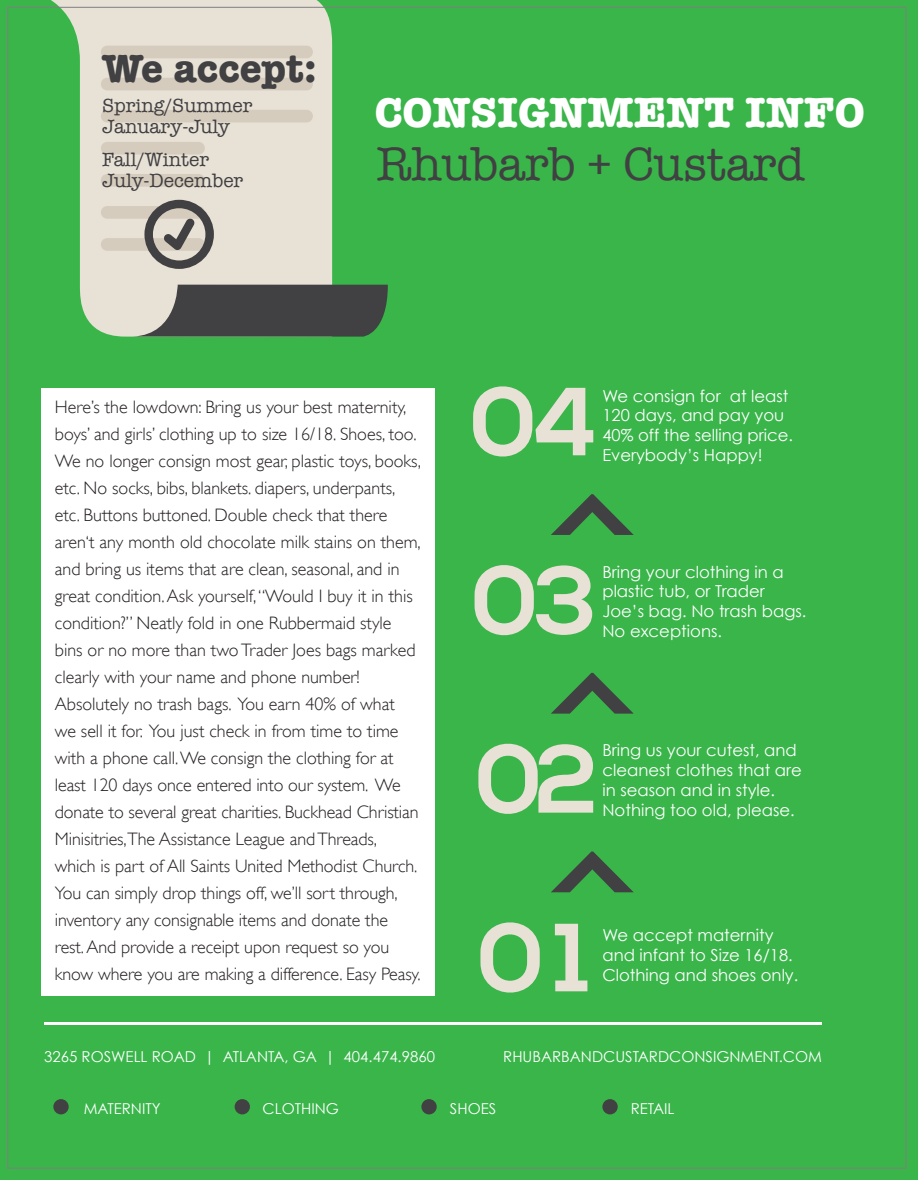
<style>
.page{position:relative;width:918px;height:1188px;background:#fff}
.page>*{position:absolute;margin:0;border:0;box-sizing:border-box;transform-origin:0 0}
.t1{font:47.7px "American Typewriter";color:#414042}
.t2{font:700 43.5px "American Typewriter";color:#fff}
.t3{font:700 40.5px "American Typewriter";color:#414042}
.t4{font:19.5px/21px "American Typewriter";color:#414042}
.t5{font:300 18px/27px "Gill Sans";color:#231f20}
.t6{font:16.5px/19.8px "Century Gothic";color:#fff}
.t7{font:15px "Century Gothic";color:#fff}
</style>
<div class="page">
<div style="left:0;top:0;width:918px;height:1180px;background:#39b54a"></div>
<svg style="left:28px;top:0;width:304px;height:337px;fill:#e8e1d6"></svg>
<svg style="left:133px;top:285px;width:255px;height:52px;background:#585957"></svg>
<div style="left:101px;top:46px;width:212px;height:12px;background:#d6ccbd;border-radius:6px"></div>
<div style="left:101px;top:78px;width:212px;height:12px;background:#d6ccbd;border-radius:6px"></div>
<div style="left:101px;top:110px;width:212px;height:12px;background:#d6ccbd;border-radius:6px"></div>
<div style="left:101px;top:142px;width:104px;height:13px;background:#d6ccbd;border-radius:6px"></div>
<div style="left:101px;top:174px;width:104px;height:13px;background:#d6ccbd;border-radius:6px"></div>
<div style="left:101px;top:206px;width:104px;height:13px;background:#d6ccbd;border-radius:6px"></div>
<div style="left:101px;top:238px;width:104px;height:13px;background:#d6ccbd;border-radius:6px"></div>
<svg style="left:144px;top:200px;width:70px;height:69px"></svg>
<div style="left:41px;top:388px;width:394px;height:608px;background:#fff"></div>
<svg style="left:478px;top:743px;width:115px;height:71px"></svg>
<svg style="left:475px;top:565px;width:117px;height:71px"></svg>
<svg style="left:473px;top:386px;width:120px;height:71px"></svg>
<svg style="left:480px;top:922px;width:60px;height:71px"></svg>
<svg style="left:555px;top:924px;width:32px;height:67px"></svg>
<svg style="left:551px;top:852px;width:82px;height:40px"></svg>
<svg style="left:551px;top:673px;width:83px;height:41px"></svg>
<svg style="left:551px;top:494px;width:83px;height:41px"></svg>
<div style="left:602px;top:1099px;width:16px;height:15px;background:#414042;border-radius:50%"></div>
<div style="left:421px;top:1099px;width:16px;height:15px;background:#414042;border-radius:50%"></div>
<div style="left:235px;top:1099px;width:15px;height:15px;background:#414042;border-radius:50%"></div>
<div style="left:53px;top:1099px;width:16px;height:15px;background:#414042;border-radius:50%"></div>
<hr style="left:44px;top:1022px;width:778px;height:3px;background:#fff">
<h3 class="t3" style="left:102px;top:33px;width:217px">We accept:</h3>
<p class="t4" style="left:102px;top:95px;width:152px">Spring/Summer<br>January-July</p>
<p class="t4" style="left:102px;top:149px;width:143px">Fall/Winter<br>July-December</p>
<h2 class="t2" style="left:375px;top:75px;width:491px">CONSIGNMENT INFO</h2>
<h1 class="t1" style="left:377px;top:127px;width:430px">Rhubarb + Custard</h1>
<p class="t5" style="left:55px;top:394px;width:367px">Here’s the lowdown: Bring us your best maternity, boys’ and girls’ clothing up to size 16/18. Shoes, too.<br>We no longer consign most gear, plastic toys, books, etc. No socks, bibs, blankets. diapers, underpants, etc. Buttons buttoned. Double check that there aren‘t any month old chocolate milk stains on them, and bring us items that are clean, seasonal, and in great condition. Ask yourself, “Would I buy it in this condition?” Neatly fold in one Rubbermaid style bins or no more than two Trader Joes bags marked clearly with your name and phone number!<br>Absolutely no trash bags. You earn 40% of what<br>we sell it for. You just check in from time to time with a phone call. We consign the clothing for at least 120 days once entered into our system. We donate to several great charities. Buckhead Christian Minisitries,The Assistance League and Threads, which is part of All Saints United Methodist Church.<br>You can simply drop things off, we’ll sort through, inventory any consignable items and donate the rest. And provide a receipt upon request so you know where you are making a difference. Easy Peasy.</p>
<p class="t6" style="left:602px;top:386px;width:192px">We consign for at least<br>120 days, and pay you<br>40% off the selling price.<br>Everybody’s Happy!</p>
<p class="t6" style="left:602px;top:561px;width:206px">Bring your clothing in a plastic tub, or Trader<br>Joe’s bag. No trash bags.<br>No exceptions.</p>
<p class="t6" style="left:602px;top:740px;width:201px">Bring us your cutest, and cleanest clothes that are in season and in style.<br>Nothing too old, please.</p>
<p class="t6" style="left:602px;top:925px;width:197px">We accept maternity and infant to Size 16/18.<br>Clothing and shoes only.</p>
<p class="t7" style="left:44px;top:1048px;width:392px">3265 ROSWELL ROAD | ATLANTA, GA | 404.474.9860</p>
<p class="t7" style="left:503px;top:1048px;width:320px">RHUBARBANDCUSTARDCONSIGNMENT.COM</p>
<p class="t7" style="left:263px;top:1100px;width:78px">CLOTHING</p>
<p class="t7" style="left:450px;top:1100px;width:48px">SHOES</p>
<p class="t7" style="left:631px;top:1100px;width:45px">RETAIL</p>
<p class="t7" style="left:84px;top:1100px;width:78px">MATERNITY</p>
</div>
